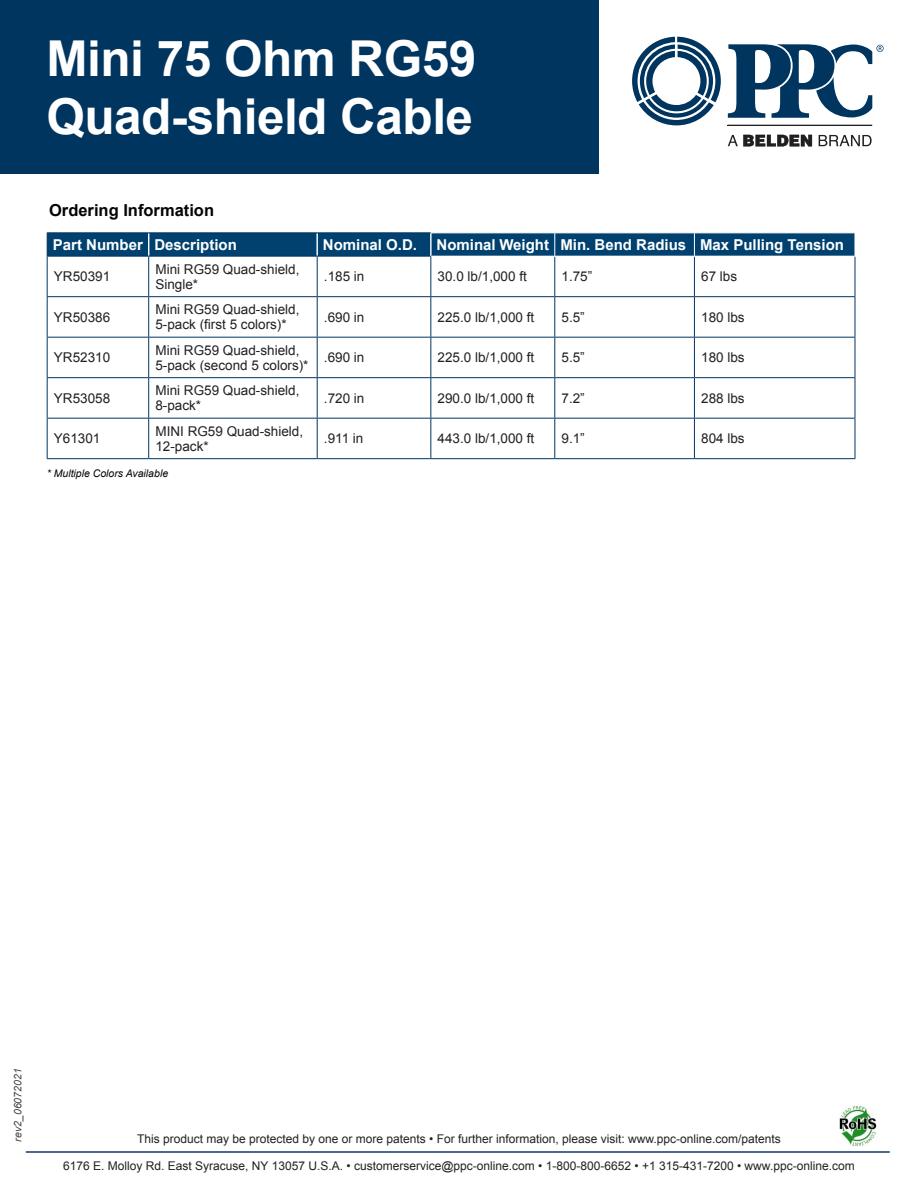
<style>
.page{position:relative;width:918px;height:1188px;background:#fff}
.page>*{position:absolute;margin:0;border:0;box-sizing:border-box;transform-origin:0 0}
.t1{font:700 49.5px/58.5px "Arial";letter-spacing:-.01em;color:#fff}
.t2{font:700 16.5px "Arial";color:#040503}
.t3{font:700 15px "Arial";color:#fff}
.t4{font:13.5px/15px "Arial";color:#231f20}
.t5{font:12px/26.1px "Arial";color:#231f20;text-align:center}
.t6{font:italic 10.5px "Arial";color:#040503}
</style>
<div class="page">
<svg style="left:632px;top:37px;width:89px;height:89px"></svg>
<svg style="left:728px;top:44px;width:156px;height:74px"></svg>
<hr style="left:728px;top:125px;width:144px;height:1px;background:#231f20">
<svg style="left:728px;top:135px;width:84px;height:11px"></svg>
<svg style="left:819px;top:135px;width:53px;height:11px"></svg>
<div style="left:0;top:0;width:598px;height:174px;background:#003560"></div>
<hr style="left:26px;top:1151px;width:864px;height:2px;background:#133963">
<img style="left:839px;top:1106px;width:38px;height:40px">
<svg style="left:48px;top:256px;width:807px;height:202px"></svg>
<hr style="left:47px;top:256px;width:102px;height:1px;background:#003560">
<hr style="left:47px;top:257px;width:1px;height:39px;background:#003560">
<hr style="left:149px;top:256px;width:168px;height:1px;background:#003560">
<hr style="left:148px;top:257px;width:1px;height:39px;background:#003560">
<hr style="left:317px;top:256px;width:114px;height:1px;background:#003560">
<hr style="left:317px;top:257px;width:1px;height:39px;background:#003560">
<hr style="left:430px;top:257px;width:1px;height:39px;background:#003560">
<hr style="left:554px;top:257px;width:1px;height:39px;background:#003560">
<hr style="left:694px;top:257px;width:1px;height:39px;background:#003560">
<hr style="left:855px;top:257px;width:1px;height:39px;background:#003560">
<hr style="left:47px;top:296px;width:102px;height:1px;background:#003560">
<hr style="left:47px;top:297px;width:1px;height:40px;background:#003560">
<hr style="left:149px;top:296px;width:168px;height:1px;background:#003560">
<hr style="left:148px;top:297px;width:1px;height:40px;background:#003560">
<hr style="left:317px;top:296px;width:114px;height:1px;background:#003560">
<hr style="left:317px;top:297px;width:1px;height:40px;background:#003560">
<hr style="left:431px;top:296px;width:124px;height:1px;background:#003560">
<hr style="left:430px;top:297px;width:1px;height:40px;background:#003560">
<hr style="left:555px;top:296px;width:139px;height:1px;background:#003560">
<hr style="left:554px;top:297px;width:1px;height:40px;background:#003560">
<hr style="left:694px;top:296px;width:161px;height:1px;background:#003560">
<hr style="left:694px;top:297px;width:1px;height:40px;background:#003560">
<hr style="left:855px;top:297px;width:1px;height:40px;background:#003560">
<hr style="left:47px;top:337px;width:102px;height:1px;background:#003560">
<hr style="left:47px;top:338px;width:1px;height:39px;background:#003560">
<hr style="left:149px;top:337px;width:168px;height:1px;background:#003560">
<hr style="left:148px;top:338px;width:1px;height:39px;background:#003560">
<hr style="left:317px;top:337px;width:114px;height:1px;background:#003560">
<hr style="left:317px;top:338px;width:1px;height:39px;background:#003560">
<hr style="left:431px;top:337px;width:124px;height:1px;background:#003560">
<hr style="left:430px;top:338px;width:1px;height:39px;background:#003560">
<hr style="left:555px;top:337px;width:139px;height:1px;background:#003560">
<hr style="left:554px;top:338px;width:1px;height:39px;background:#003560">
<hr style="left:694px;top:337px;width:161px;height:1px;background:#003560">
<hr style="left:694px;top:338px;width:1px;height:39px;background:#003560">
<hr style="left:855px;top:338px;width:1px;height:39px;background:#003560">
<hr style="left:47px;top:377px;width:102px;height:1px;background:#003560">
<hr style="left:47px;top:378px;width:1px;height:40px;background:#003560">
<hr style="left:149px;top:377px;width:168px;height:1px;background:#003560">
<hr style="left:148px;top:378px;width:1px;height:40px;background:#003560">
<hr style="left:317px;top:377px;width:114px;height:1px;background:#003560">
<hr style="left:317px;top:378px;width:1px;height:40px;background:#003560">
<hr style="left:431px;top:377px;width:124px;height:1px;background:#003560">
<hr style="left:430px;top:378px;width:1px;height:40px;background:#003560">
<hr style="left:555px;top:377px;width:139px;height:1px;background:#003560">
<hr style="left:554px;top:378px;width:1px;height:40px;background:#003560">
<hr style="left:694px;top:377px;width:161px;height:1px;background:#003560">
<hr style="left:694px;top:378px;width:1px;height:40px;background:#003560">
<hr style="left:855px;top:378px;width:1px;height:40px;background:#003560">
<hr style="left:47px;top:418px;width:102px;height:1px;background:#003560">
<hr style="left:47px;top:419px;width:1px;height:39px;background:#003560">
<hr style="left:149px;top:418px;width:168px;height:1px;background:#003560">
<hr style="left:148px;top:419px;width:1px;height:39px;background:#003560">
<hr style="left:317px;top:418px;width:114px;height:1px;background:#003560">
<hr style="left:317px;top:419px;width:1px;height:39px;background:#003560">
<hr style="left:431px;top:418px;width:124px;height:1px;background:#003560">
<hr style="left:430px;top:419px;width:1px;height:39px;background:#003560">
<hr style="left:555px;top:418px;width:139px;height:1px;background:#003560">
<hr style="left:554px;top:419px;width:1px;height:39px;background:#003560">
<hr style="left:694px;top:418px;width:161px;height:1px;background:#003560">
<hr style="left:694px;top:419px;width:1px;height:39px;background:#003560">
<hr style="left:855px;top:419px;width:1px;height:39px;background:#003560">
<hr style="left:47px;top:458px;width:102px;height:1px;background:#003560">
<hr style="left:149px;top:458px;width:168px;height:1px;background:#003560">
<hr style="left:317px;top:458px;width:114px;height:1px;background:#003560">
<hr style="left:431px;top:458px;width:124px;height:1px;background:#003560">
<hr style="left:555px;top:458px;width:139px;height:1px;background:#003560">
<hr style="left:694px;top:458px;width:161px;height:1px;background:#003560">
<hr style="left:47px;top:232px;width:102px;height:1px;background:#003560">
<hr style="left:149px;top:232px;width:168px;height:1px;background:#003560">
<hr style="left:317px;top:232px;width:114px;height:1px;background:#003560">
<div style="left:47px;top:233px;width:808px;height:23px;background:#00416f"></div>
<hr style="left:432px;top:256px;width:123px;height:1px;background:#fff">
<hr style="left:555px;top:256px;width:139px;height:1px;background:#fff">
<hr style="left:694px;top:256px;width:161px;height:1px;background:#fff">
<hr style="left:430px;top:233px;width:2px;height:23px;background:#fff">
<h1 class="t1" style="left:46px;top:31px;width:431px">Mini 75 Ohm RG59<br>Quad-shield Cable</h1>
<p class="t2" style="left:49px;top:199px;width:167px">Ordering Information</p>
<p class="t3" style="left:53px;top:235px;width:92px">Part Number</p>
<p class="t3" style="left:154px;top:235px;width:84px">Description</p>
<p class="t3" style="left:323px;top:235px;width:96px">Nominal O.D.</p>
<p class="t3" style="left:437px;top:235px;width:114px">Nominal Weight</p>
<p class="t3" style="left:560px;top:235px;width:127px">Min. Bend Radius</p>
<p class="t3" style="left:700px;top:235px;width:145px">Max Pulling Tension</p>
<p class="t4" style="left:54px;top:269px;width:58px">YR50391</p>
<p class="t4" style="left:155px;top:262px;width:146px">Mini RG59 Quad-shield,<br>Single*</p>
<p class="t4" style="left:324px;top:269px;width:42px">.185 in</p>
<p class="t4" style="left:438px;top:269px;width:91px">30.0 lb/1,000 ft</p>
<p class="t4" style="left:562px;top:269px;width:32px">1.75”</p>
<p class="t4" style="left:701px;top:269px;width:38px">67 lbs</p>
<p class="t4" style="left:54px;top:310px;width:58px">YR50386</p>
<p class="t4" style="left:155px;top:302px;width:146px">Mini RG59 Quad-shield,<br>5-pack (first 5 colors)*</p>
<p class="t4" style="left:324px;top:310px;width:42px">.690 in</p>
<p class="t4" style="left:438px;top:310px;width:98px">225.0 lb/1,000 ft</p>
<p class="t4" style="left:562px;top:310px;width:25px">5.5”</p>
<p class="t4" style="left:701px;top:310px;width:45px">180 lbs</p>
<p class="t4" style="left:54px;top:350px;width:58px">YR52310</p>
<p class="t4" style="left:155px;top:343px;width:155px">Mini RG59 Quad-shield,<br>5-pack (second 5 colors)*</p>
<p class="t4" style="left:324px;top:350px;width:42px">.690 in</p>
<p class="t4" style="left:438px;top:350px;width:98px">225.0 lb/1,000 ft</p>
<p class="t4" style="left:562px;top:350px;width:25px">5.5”</p>
<p class="t4" style="left:701px;top:350px;width:45px">180 lbs</p>
<p class="t4" style="left:54px;top:391px;width:58px">YR53058</p>
<p class="t4" style="left:155px;top:383px;width:146px">Mini RG59 Quad-shield,<br>8-pack*</p>
<p class="t4" style="left:324px;top:391px;width:42px">.720 in</p>
<p class="t4" style="left:438px;top:391px;width:98px">290.0 lb/1,000 ft</p>
<p class="t4" style="left:562px;top:391px;width:25px">7.2”</p>
<p class="t4" style="left:701px;top:391px;width:45px">288 lbs</p>
<p class="t4" style="left:54px;top:431px;width:48px">Y61301</p>
<p class="t4" style="left:155px;top:424px;width:149px">MINI RG59 Quad-shield,<br>12-pack*</p>
<p class="t4" style="left:324px;top:431px;width:41px">.911 in</p>
<p class="t4" style="left:438px;top:431px;width:98px">443.0 lb/1,000 ft</p>
<p class="t4" style="left:562px;top:431px;width:25px">9.1”</p>
<p class="t4" style="left:701px;top:431px;width:45px">804 lbs</p>
<p class="t6" style="left:47px;top:467px;width:123px">* Multiple Colors Available</p>
<p class="t6" style="left:11px;top:1142px;width:74px;rotate:-90deg">rev2_06072021</p>
<p class="t5" style="left:63px;top:1126px;width:793px">This product may be protected by one or more patents • For further information, please visit: www.ppc-online.com/patents<br>6176 E. Molloy Rd. East Syracuse, NY 13057 U.S.A. • customerservice@ppc-online.com • 1-800-800-6652 • +1 315-431-7200 • www.ppc-online.com</p>
</div>
